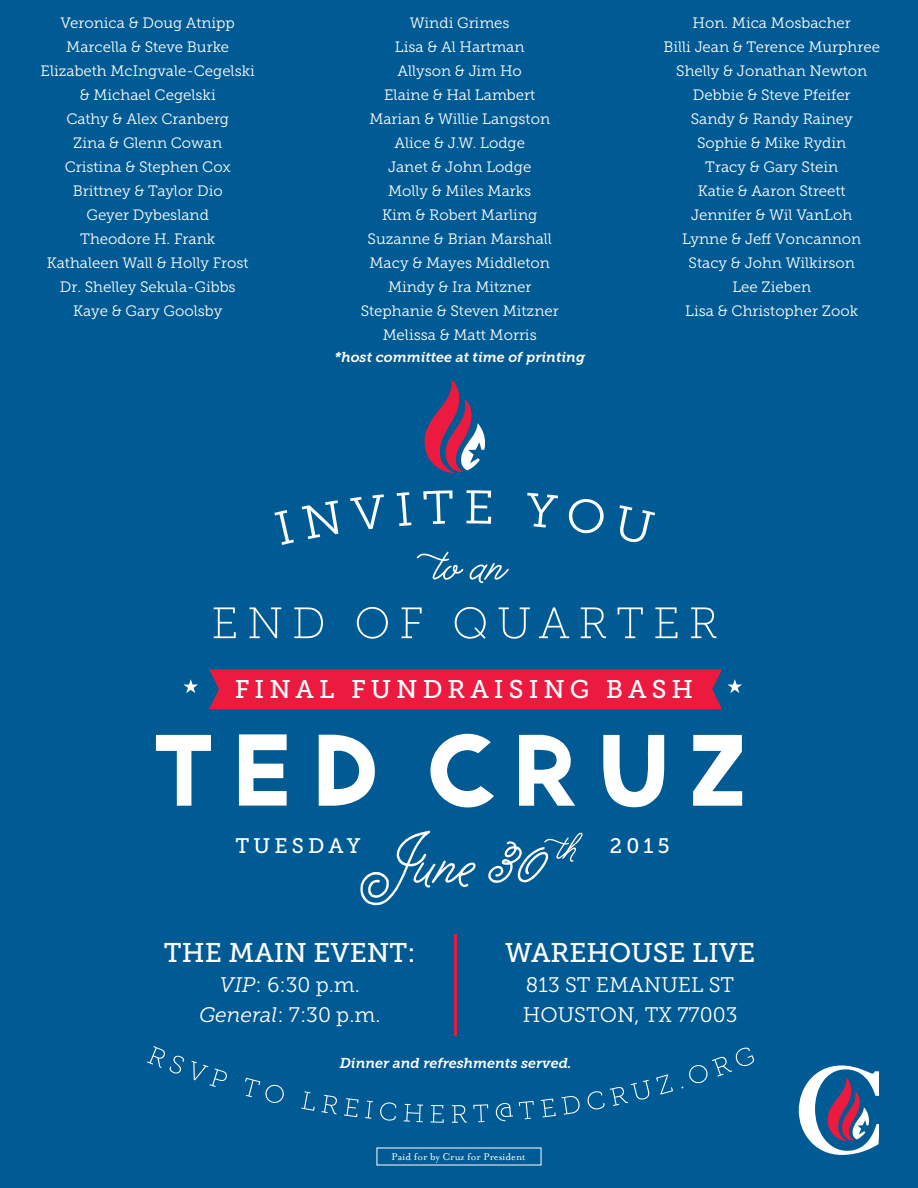
<style>
.page{position:relative;width:918px;height:1188px;background:#005a93}
.page>*{position:absolute;margin:0;border:0;box-sizing:border-box;transform-origin:0 0}
.t1{font:54px "Melany Lane";color:#fff}
.t2{font:27px "Museo Slab 500";color:#fff}
.t3{font:25.5px "Museo Slab 500";letter-spacing:.2em;color:#fff}
.t4{font:21px "Museo Slab 300";color:#fff}
.t5{font:21px "Museo Slab 500";letter-spacing:.2em;color:#fff}
.t6{font:15px "Museo Slab 300";color:#fff}
.t7{font:italic 14.25px "Museo Slab 700";color:#fff}
.t8{font:11.25px "Mrs Eaves Roman";color:#fff}
.s1{font-style:italic}
</style>
<div class="page">
<svg style="left:425px;top:380px;width:60px;height:93px"></svg>
<svg style="left:156px;top:735px;width:55px;height:71px"></svg>
<svg style="left:214px;top:607px;width:22px;height:31px"></svg>
<svg style="left:249px;top:607px;width:32px;height:31px"></svg>
<svg style="left:294px;top:607px;width:29px;height:31px"></svg>
<svg style="left:357px;top:607px;width:31px;height:32px"></svg>
<svg style="left:402px;top:607px;width:20px;height:31px"></svg>
<svg style="left:455px;top:607px;width:31px;height:32px"></svg>
<svg style="left:499px;top:607px;width:31px;height:32px"></svg>
<svg style="left:539px;top:607px;width:30px;height:31px"></svg>
<svg style="left:581px;top:607px;width:25px;height:31px"></svg>
<svg style="left:618px;top:607px;width:25px;height:31px"></svg>
<svg style="left:655px;top:607px;width:22px;height:31px"></svg>
<svg style="left:691px;top:607px;width:25px;height:31px"></svg>
<div style="left:209px;top:669px;width:513px;height:40px;background:#ed1a40"></div>
<svg style="left:239px;top:734px;width:48px;height:72px"></svg>
<svg style="left:319px;top:735px;width:56px;height:71px"></svg>
<svg style="left:430px;top:734px;width:64px;height:73px"></svg>
<svg style="left:519px;top:735px;width:56px;height:71px"></svg>
<svg style="left:603px;top:735px;width:61px;height:72px"></svg>
<svg style="left:693px;top:735px;width:49px;height:71px"></svg>
<svg style="left:360px;top:831px;width:116px;height:74px"></svg>
<svg style="left:488px;top:833px;width:95px;height:50px"></svg>
<svg style="left:147px;top:1046px;width:38px;height:28px"></svg>
<svg style="left:191px;top:1061px;width:36px;height:26px"></svg>
<svg style="left:245px;top:1078px;width:39px;height:25px"></svg>
<svg style="left:301px;top:1091px;width:14px;height:20px"></svg>
<svg style="left:321px;top:1095px;width:16px;height:19px"></svg>
<svg style="left:344px;top:1098px;width:15px;height:19px"></svg>
<svg style="left:365px;top:1101px;width:8px;height:18px"></svg>
<svg style="left:380px;top:1102px;width:16px;height:19px"></svg>
<svg style="left:404px;top:1104px;width:19px;height:18px"></svg>
<svg style="left:431px;top:1105px;width:13px;height:18px"></svg>
<svg style="left:452px;top:1105px;width:15px;height:18px"></svg>
<svg style="left:473px;top:1104px;width:15px;height:18px"></svg>
<svg style="left:496px;top:1103px;width:17px;height:19px"></svg>
<svg style="left:519px;top:1101px;width:15px;height:18px"></svg>
<svg style="left:541px;top:1096px;width:39px;height:21px"></svg>
<svg style="left:587px;top:1080px;width:62px;height:30px"></svg>
<svg style="left:656px;top:1074px;width:17px;height:21px"></svg>
<svg style="left:681px;top:1047px;width:74px;height:42px"></svg>
<hr style="left:454px;top:934px;width:3px;height:102px;background:#ed1a40">
<svg style="left:274px;top:510px;width:20px;height:35px"></svg>
<svg style="left:302px;top:500px;width:36px;height:39px"></svg>
<svg style="left:350px;top:494px;width:34px;height:35px"></svg>
<svg style="left:397px;top:492px;width:14px;height:34px"></svg>
<svg style="left:423px;top:490px;width:30px;height:34px"></svg>
<svg style="left:467px;top:490px;width:24px;height:34px"></svg>
<svg style="left:527px;top:493px;width:31px;height:35px"></svg>
<svg style="left:568px;top:499px;width:36px;height:35px"></svg>
<svg style="left:619px;top:505px;width:36px;height:38px"></svg>
<svg style="left:183px;top:679px;width:15px;height:14px"></svg>
<svg style="left:728px;top:679px;width:14px;height:14px"></svg>
<svg style="left:799px;top:1065px;width:80px;height:89px"></svg>
<p class="t6" style="left:61px;top:14px;width:176px">Veronica &amp; Doug Atnipp</p>
<p class="t6" style="left:66px;top:38px;width:164px">Marcella &amp; Steve Burke</p>
<p class="t6" style="left:41px;top:62px;width:216px">Elizabeth McIngvale-Cegelski</p>
<p class="t6" style="left:80px;top:86px;width:137px">&amp; Michael Cegelski</p>
<p class="t6" style="left:66px;top:110px;width:164px">Cathy &amp; Alex Cranberg</p>
<p class="t6" style="left:73px;top:134px;width:151px">Zina &amp; Glenn Cowan</p>
<p class="t6" style="left:65px;top:158px;width:168px">Cristina &amp; Stephen Cox</p>
<p class="t6" style="left:73px;top:182px;width:151px">Brittney &amp; Taylor Dio</p>
<p class="t6" style="left:87px;top:206px;width:124px">Geyer Dybesland</p>
<p class="t6" style="left:80px;top:230px;width:136px">Theodore H. Frank</p>
<p class="t6" style="left:47px;top:254px;width:203px">Kathaleen Wall &amp; Holly Frost</p>
<p class="t6" style="left:60px;top:278px;width:177px">Dr. Shelley Sekula-Gibbs</p>
<p class="t6" style="left:73px;top:302px;width:151px">Kaye &amp; Gary Goolsby</p>
<p class="t6" style="left:410px;top:14px;width:101px">Windi Grimes</p>
<p class="t6" style="left:395px;top:38px;width:131px">Lisa &amp; Al Hartman</p>
<p class="t6" style="left:398px;top:62px;width:126px">Allyson &amp; Jim Ho</p>
<p class="t6" style="left:384px;top:86px;width:152px">Elaine &amp; Hal Lambert</p>
<p class="t6" style="left:369px;top:110px;width:182px">Marian &amp; Willie Langston</p>
<p class="t6" style="left:394px;top:134px;width:132px">Alice &amp; J.W. Lodge</p>
<p class="t6" style="left:388px;top:158px;width:145px">Janet &amp; John Lodge</p>
<p class="t6" style="left:388px;top:182px;width:145px">Molly &amp; Miles Marks</p>
<p class="t6" style="left:382px;top:206px;width:157px">Kim &amp; Robert Marling</p>
<p class="t6" style="left:368px;top:230px;width:186px">Suzanne &amp; Brian Marshall</p>
<p class="t6" style="left:370px;top:254px;width:182px">Macy &amp; Mayes Middleton</p>
<p class="t6" style="left:388px;top:278px;width:145px">Mindy &amp; Ira Mitzner</p>
<p class="t6" style="left:361px;top:302px;width:199px">Stephanie &amp; Steven Mitzner</p>
<p class="t6" style="left:383px;top:326px;width:156px">Melissa &amp; Matt Morris</p>
<p class="t7" style="left:334px;top:350px;width:252px">*host committee at time of printing</p>
<p class="t1" style="left:432px;top:529px;width:73px">to an</p>
<p class="t6" style="left:693px;top:14px;width:160px">Hon. Mica Mosbacher</p>
<p class="t6" style="left:664px;top:38px;width:218px">Billi Jean &amp; Terence Murphree</p>
<p class="t6" style="left:676px;top:62px;width:193px">Shelly &amp; Jonathan Newton</p>
<p class="t6" style="left:693px;top:86px;width:159px">Debbie &amp; Steve Pfeifer</p>
<p class="t6" style="left:691px;top:110px;width:164px">Sandy &amp; Randy Rainey</p>
<p class="t6" style="left:697px;top:134px;width:151px">Sophie &amp; Mike Rydin</p>
<p class="t6" style="left:705px;top:158px;width:134px">Tracy &amp; Gary Stein</p>
<p class="t6" style="left:698px;top:182px;width:149px">Katie &amp; Aaron Streett</p>
<p class="t6" style="left:691px;top:206px;width:163px">Jennifer &amp; Wil VanLoh</p>
<p class="t6" style="left:682px;top:230px;width:181px">Lynne &amp; Jeff Voncannon</p>
<p class="t6" style="left:689px;top:254px;width:168px">Stacy &amp; John Wilkirson</p>
<p class="t6" style="left:732px;top:278px;width:80px">Lee Zieben</p>
<p class="t6" style="left:685px;top:302px;width:174px">Lisa &amp; Christopher Zook</p>
<p class="t3" style="left:235px;top:675px;width:460px">FINAL FUNDRAISING BASH</p>
<p class="t5" style="left:235px;top:834px;width:127px">TUESDAY</p>
<p class="t5" style="left:610px;top:834px;width:61px">2015</p>
<p class="t2" style="left:164px;top:938px;width:253px">THE MAIN EVENT:</p>
<p class="t4" style="left:220px;top:973px;width:142px"><span class="s1">VIP</span>: 6:30 p.m.</p>
<p class="t4" style="left:199px;top:1003px;width:183px"><span class="s1">General</span>: 7:30 p.m.</p>
<p class="t2" style="left:505px;top:938px;width:252px">WAREHOUSE LIVE</p>
<p class="t4" style="left:526px;top:973px;width:210px">813 ST EMANUEL ST</p>
<p class="t4" style="left:523px;top:1003px;width:216px">HOUSTON, TX 77003</p>
<p class="t7" style="left:340px;top:1056px;width:234px">Dinner and refreshments served.</p>
<p class="t8" style="left:392px;top:1150px;width:135px">Paid for by Cruz for President</p>
</div>
